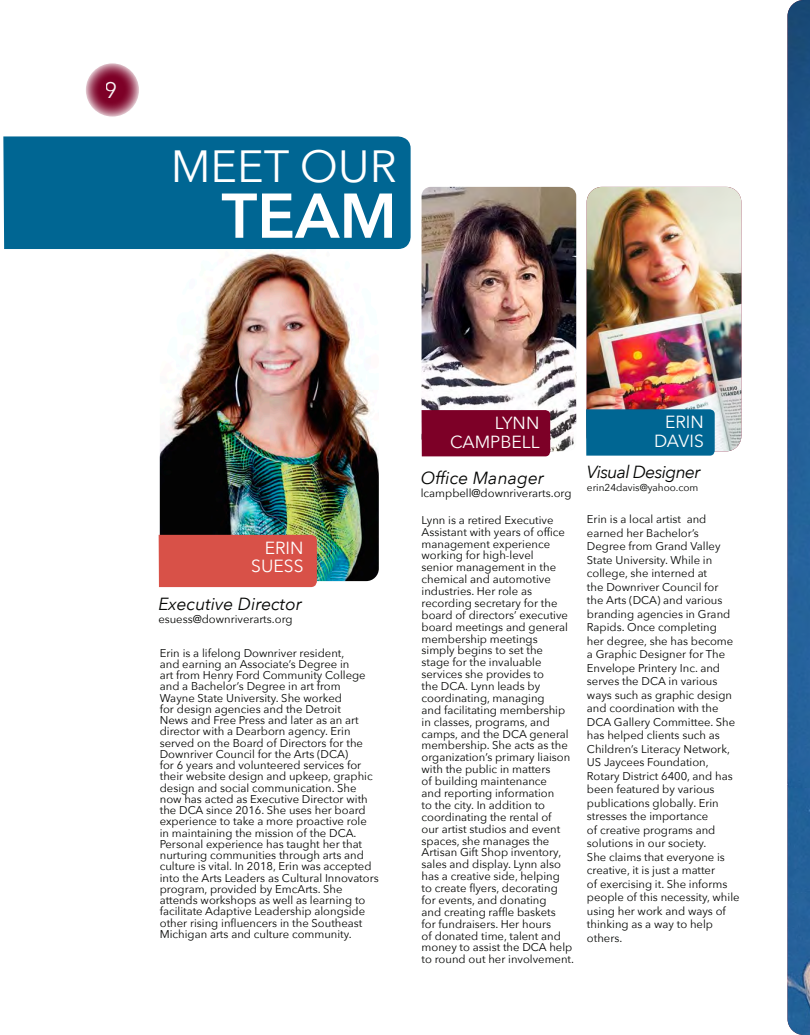
<style>
.page{position:relative;width:810px;height:1035px;background:#fff}
.page>*{position:absolute;margin:0;border:0;box-sizing:border-box;transform-origin:0 0}
.t1{font:600 62.5px "Avenir Next";color:#fff}
.t2{font:45px "Avenir Next";color:#fff}
.t3{font:22.5px "Avenir Next";color:#fff}
.t4{font:17.5px "Avenir Next";color:#fff}
.t5{font:italic 17.5px "Avenir Next";color:#040503}
.t6{font:italic 17.5px "Avenir Next";letter-spacing:-.04em;color:#040503}
.t7{font:11.25px/11.9px "Avenir Next";color:#040503}
.t8{font:10px "Avenir Next";color:#040503}
</style>
<div class="page">
<svg style="left:787px;top:12px;width:1px;height:1011px"></svg>
<img style="left:788px;top:0;width:22px;height:1035px">
<img style="left:422px;top:187px;width:154px;height:264px">
<img style="left:160px;top:249px;width:219px;height:332px">
<img style="left:587px;top:187px;width:154px;height:264px">
<div style="left:586px;top:409px;width:129px;height:47px;background:#006693"></div>
<svg style="left:85px;top:63px;width:55px;height:54px;background:#a14864"></svg>
<div style="left:85px;top:62px;width:55px;height:56px;border:1px solid #fff;border-radius:50%"></div>
<div style="left:159px;top:535px;width:158px;height:52px;background:#d85148"></div>
<div style="left:422px;top:410px;width:128px;height:46px;background:#7d0027"></div>
<div style="left:3px;top:136px;width:408px;height:113px;background:#006693"></div>
<h3 class="t3" style="left:105px;top:71px;width:15px">9</h3>
<p class="t2" style="left:171px;top:128px;width:228px">MEET OUR</p>
<p class="t1" style="left:222px;top:162px;width:177px">TEAM</p>
<p class="t4" style="left:265px;top:533px;width:40px">ERIN</p>
<p class="t4" style="left:251px;top:552px;width:54px">SUESS</p>
<p class="t5" style="left:158px;top:589px;width:145px">Executive Director</p>
<p class="t7" style="left:158px;top:612px;width:136px">esuess@downriverarts.org</p>
<p class="t7" style="left:160px;top:647px;width:221px;line-height:11.2px">Erin is a lifelong Downriver resident,<br>and earning an Associate’s Degree in<br>art from Henry Ford Community College and a Bachelor’s Degree in art from<br>Wayne State University. She worked<br>for design agencies and the Detroit<br>News and Free Press and later as an art director with a Dearborn agency. Erin served on the Board of Directors for the Downriver Council for the Arts (DCA)<br>for 6 years and volunteered services for their website design and upkeep, graphic design and social communication. She now has acted as Executive Director with the DCA since 2016. She uses her board experience to take a more proactive role in maintaining the mission of the DCA.<br>Personal experience has taught her that nurturing communities through arts and culture is vital. In 2018, Erin was accepted into the Arts Leaders as Cultural Innovators program, provided by EmcArts. She attends workshops as well as learning to facilitate Adaptive Leadership alongside other rising influencers in the Southeast Michigan arts and culture community.</p>
<p class="t4" style="left:495px;top:408px;width:46px">LYNN</p>
<p class="t4" style="left:450px;top:427px;width:91px">CAMPBELL</p>
<p class="t5" style="left:421px;top:464px;width:125px">Office Manager</p>
<p class="t7" style="left:421px;top:487px;width:152px">lcampbell@downriverarts.org</p>
<p class="t7" style="left:422px;top:513px;width:154px">Lynn is a retired Executive<br>Assistant with years of office management experience working for high-level<br>senior management in the chemical and automotive industries. Her role as recording secretary for the board of directors’ executive board meetings and general membership meetings<br>simply begins to set the<br>stage for the invaluable services she provides to<br>the DCA. Lynn leads by coordinating, managing<br>and facilitating membership in classes, programs, and camps, and the DCA general membership. She acts as the organization’s primary liaison with the public in matters<br>of building maintenance<br>and reporting information<br>to the city. In addition to coordinating the rental of<br>our artist studios and event spaces, she manages the<br>Artisan Gift Shop inventory, sales and display. Lynn also has a creative side, helping<br>to create flyers, decorating for events, and donating<br>and creating raffle baskets<br>for fundraisers. Her hours<br>of donated time, talent and money to assist the DCA help to round out her involvement.</p>
<p class="t4" style="left:665px;top:407px;width:40px">ERIN</p>
<p class="t4" style="left:654px;top:426px;width:51px">DAVIS</p>
<p class="t6" style="left:587px;top:457px;width:115px">Visual Designer</p>
<p class="t8" style="left:587px;top:479px;width:113px">erin24davis@yahoo.com</p>
<p class="t7" style="left:587px;top:512px;width:154px;line-height:13.5px">Erin is a local artist and earned her Bachelor’s<br>Degree from Grand Valley<br>State University. While in college, she interned at<br>the Downriver Council for<br>the Arts (DCA) and various branding agencies in Grand<br>Rapids. Once completing<br>her degree, she has become a Graphic Designer for The<br>Envelope Printery Inc. and serves the DCA in various ways such as graphic design and coordination with the<br>DCA Gallery Committee. She has helped clients such as<br>Children’s Literacy Network,<br>US Jaycees Foundation,<br>Rotary District 6400, and has been featured by various publications globally. Erin stresses the importance<br>of creative programs and solutions in our society.<br>She claims that everyone is creative, it is just a matter<br>of exercising it. She informs people of this necessity, while using her work and ways of thinking as a way to help others.</p>
</div>
